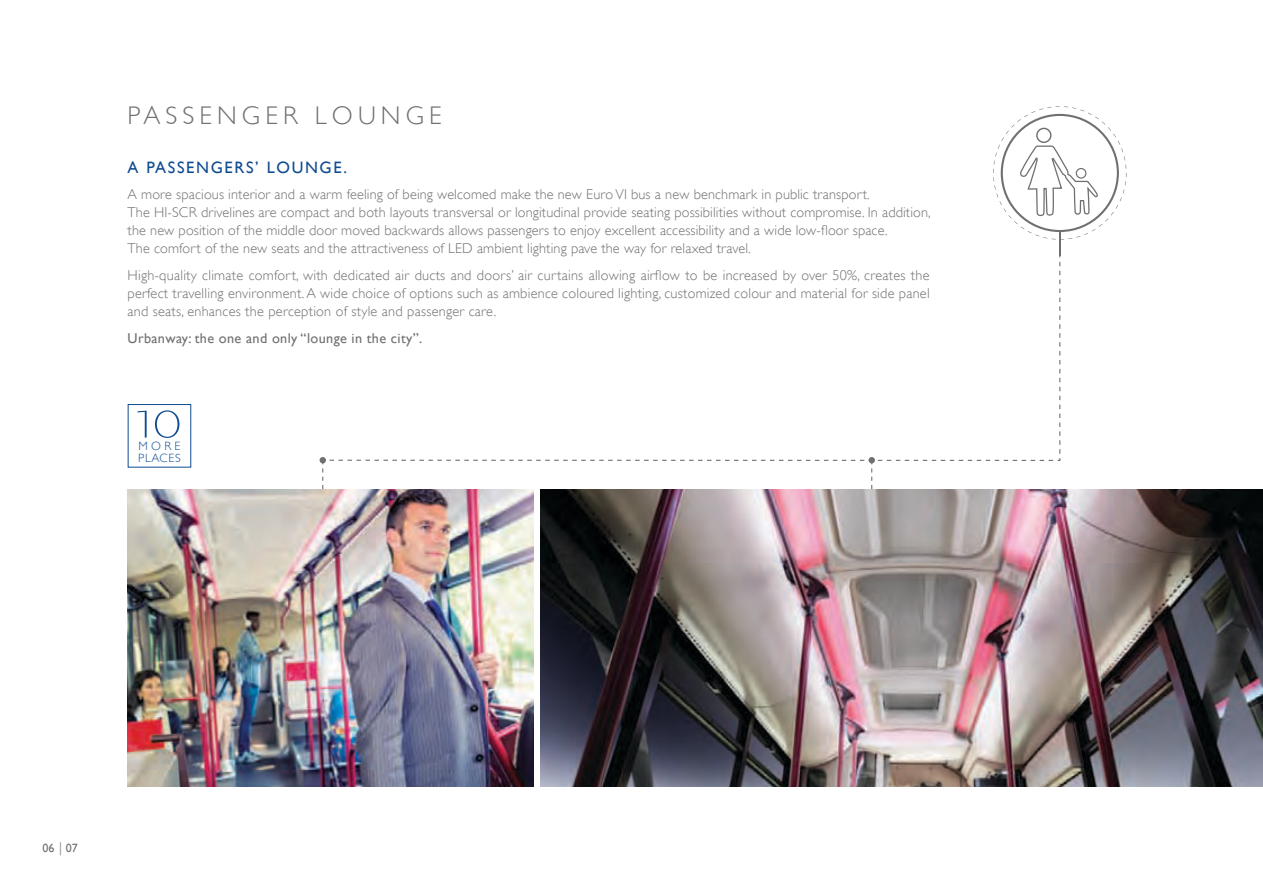
<style>
.page{position:relative;width:1263px;height:893px;background:#fff}
.page>*{position:absolute;margin:0;border:0;box-sizing:border-box;transform-origin:0 0}
.t1{font:100 42px "Agenda";color:#0f4c91;scale:1.45 1}
.t2{font:300 25.5px "Gill Sans";letter-spacing:.2em;color:#717070}
.t3{font:16.5px "Gill Sans";letter-spacing:.1em;color:#0f4c91}
.t4{font:300 14.25px/18px "Gill Sans";letter-spacing:.01em;color:#717070}
.t5{font:14.25px "Gill Sans";letter-spacing:.025em;color:#717070}
.t6{font:300 12px/12px "Gill Sans";color:#0f4c91}
.t7{font:12px "Gill Sans";color:#717070}
.s1{font-size:14.25px}
</style>
<div class="page">
<img style="left:540px;top:489px;width:723px;height:298px">
<img style="left:128px;top:489px;width:406px;height:298px">
<svg style="left:320px;top:106px;width:806px;height:383px"></svg>
<h2 class="t2" style="left:128px;top:101px;width:316px">PASSENGER LOUNGE</h2>
<p class="t3" style="left:128px;top:158px;width:221px">A PASSENGERS’ LOUNGE.</p>
<p class="t4" style="left:128px;top:186px;width:805px">A more spacious interior and a warm feeling of being welcomed make the new Euro VI bus a new benchmark in public transport.<br>The HI-SCR drivelines are compact and both layouts transversal or longitudinal provide seating possibilities without compromise. In addition, the new position of the middle door moved backwards allows passengers to enjoy excellent accessibility and a wide low-floor space.<br>The comfort of the new seats and the attractiveness of LED ambient lighting pave the way for relaxed travel.</p>
<p class="t4" style="left:128px;top:266px;width:804px;text-align:justify">High-quality climate comfort, with dedicated air ducts and doors’ air curtains allowing airflow to be increased by over 50%, creates the perfect travelling environment. A wide choice of options such as ambience coloured lighting, customized colour and material for side panel and seats, enhances the perception of style and passenger care.</p>
<p class="t5" style="left:128px;top:329px;width:296px">Urbanway: the one and only “lounge in the city”.</p>
<h1 class="t1" style="left:137px;top:400px;width:33px">10</h1>
<p class="t6" style="left:138px;top:440px;width:24px">m ore places</p>
<p class="t7" style="left:43px;top:841px;width:37px">06 <span class="s1">|</span> 07</p>
</div>
